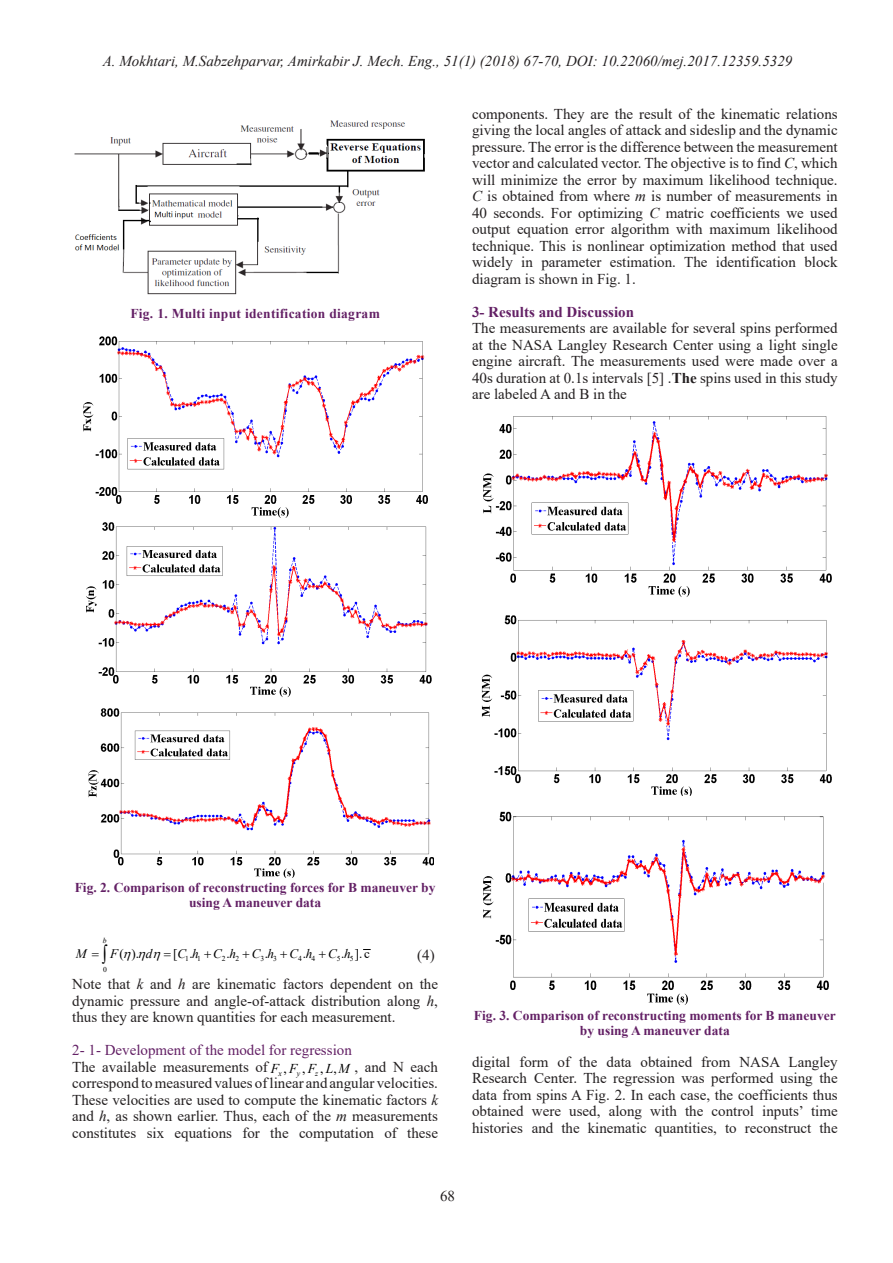
<style>
.page{position:relative;width:893px;height:1263px;background:#fff}
.page>*{position:absolute;margin:0;border:0;box-sizing:border-box;transform-origin:0 0}
.Normal_Text{font:15px/16.5px "Times New Roman";color:#231f20;text-align:justify}
.t1{font:italic 15px "Times New Roman";color:#231f20}
.t2{font:15px "Times New Roman";color:#632065}
.t3{font:700 15px "Times New Roman";color:#632065}
.Captions__Figures__d{font:700 13.5px/15px "Times New Roman";color:#632065;text-align:center}
.Captions__Figures__d-2{font:700 13.5px "Times New Roman";letter-spacing:.02em;color:#632065}
.t4{font:italic 13.5px "Times New Roman";letter-spacing:.73em;color:#000}
.t5{font:13.5px "Times New Roman";color:#000}
.t6{font:13.05px "Times New Roman";color:#000}
.t7{font:italic 13.05px "Times New Roman";letter-spacing:.55em;color:#000}
.t8{font:italic 7.8px "Times New Roman";color:#000}
.t9{font:7.5px "Times New Roman";color:#000}
.t10{font:italic 7.5px "Times New Roman";color:#000}
.s1{font-style:italic}
.s2{font-weight:700}
</style>
<div class="page">
<img style="left:483px;top:416px;width:349px;height:181px">
<img style="left:481px;top:615px;width:351px;height:180px">
<img style="left:483px;top:811px;width:346px;height:194px">
<img style="left:74px;top:120px;width:351px;height:175px">
<img style="left:83px;top:336px;width:345px;height:181px">
<img style="left:86px;top:522px;width:346px;height:175px">
<img style="left:88px;top:708px;width:345px;height:169px">
<p class="t1" style="left:103px;top:51px;width:691px">A. Mokhtari, M.Sabzehparvar, Amirkabir J. Mech. Eng., 51(1) (2018) 67-70, DOI: 10.22060/mej.2017.12359.5329</p>
<p class="Captions__Figures__d-2" style="left:130px;top:304px;width:251px">Fig. 1. Multi input identification diagram</p>
<p class="Normal_Text" style="left:472px;top:105px;width:367px">components. They are the result of the kinematic relations giving the local angles of attack and sideslip and the dynamic pressure. The error is the difference between the measurement vector and calculated vector. The objective is to find <span class="s1">C</span>, which will minimize the error by maximum likelihood technique.<br><span class="s1">C</span> is obtained from where <span class="s1">m</span> is number of measurements in 40 seconds. For optimizing <span class="s1">C</span> matric coefficients we used output equation error algorithm with maximum likelihood technique. This is nonlinear optimization method that used widely in parameter estimation. The identification block diagram is shown in Fig. 1.</p>
<p class="t3" style="left:472px;top:301px;width:164px">3- Results and Discussion</p>
<p class="Normal_Text" style="left:472px;top:320px;width:367px">The measurements are available for several spins performed at the NASA Langley Research Center using a light single engine aircraft. The measurements used were made over a 40s duration at 0.1s intervals [5] .<span class="s2">The</span> spins used in this study are labeled A and B in the</p>
<p class="Captions__Figures__d" style="left:75px;top:880px;width:362px">Fig. 2. Comparison of reconstructing forces for B maneuver by using A maneuver data</p>
<p class="t10" style="left:103px;top:935px;width:5px">b</p>
<p class="t7" style="left:76px;top:944px;width:12px">M</p>
<p class="t7" style="left:146px;top:944px;width:8px">d</p>
<p class="t7" style="left:177px;top:944px;width:175px">Ch Ch Ch Ch Ch</p>
<p class="Normal_Text" style="left:72px;top:975px;width:367px">Note that <span class="s1">k</span> and <span class="s1">h</span> are kinematic factors dependent on the dynamic pressure and angle-of-attack distribution along <span class="s1">h</span>, thus they are known quantities for each measurement.</p>
<p class="t2" style="left:72px;top:1040px;width:281px">2- 1- Development of the model for regression</p>
<p class="Normal_Text" style="left:72px;top:1058px;width:197px">The available measurements of</p>
<p class="t5" style="left:284px;top:1059px;width:55px">,,,,</p>
<p class="t6" style="left:110px;top:944px;width:30px"><span class="s1">F</span>( ).</p>
<p class="t6" style="left:173px;top:944px;width:21px">[ .</p>
<p class="t6" style="left:227px;top:944px;width:5px">.</p>
<p class="t6" style="left:265px;top:944px;width:5px">.</p>
<p class="t6" style="left:303px;top:944px;width:5px">.</p>
<p class="t6" style="left:341px;top:944px;width:30px">. ].c</p>
<p class="t9" style="left:185px;top:953px;width:17px">1 1</p>
<p class="t9" style="left:222px;top:953px;width:5px">2</p>
<p class="t9" style="left:235px;top:953px;width:5px">2</p>
<p class="t9" style="left:260px;top:953px;width:18px">3 3</p>
<p class="t9" style="left:298px;top:953px;width:5px">4</p>
<p class="t9" style="left:312px;top:953px;width:5px">4</p>
<p class="t9" style="left:337px;top:953px;width:18px">5 5</p>
<p class="Normal_Text" style="left:417px;top:946px;width:19px">(4)</p>
<p class="t9" style="left:103px;top:964px;width:5px">0</p>
<p class="Normal_Text" style="left:72px;top:1058px;width:367px;text-indent:282px">, and N each correspond to measured values of linear and angular velocities.<br>These velocities are used to compute the kinematic factors <span class="s1">k </span>and <span class="s1">h</span>, as shown earlier. Thus, each of the <span class="s1">m</span> measurements constitutes six equations for the computation of these</p>
<p class="t4" style="left:271px;top:1059px;width:80px">FFFLM</p>
<p class="t8" style="left:278px;top:1068px;width:5px">x</p>
<p class="t8" style="left:297px;top:1068px;width:5px">y</p>
<p class="t8" style="left:315px;top:1068px;width:5px">z</p>
<p class="Captions__Figures__d" style="left:474px;top:1008px;width:363px">Fig. 3. Comparison of reconstructing moments for B maneuver by using A maneuver data</p>
<p class="Normal_Text" style="left:472px;top:1053px;width:367px">digital form of the data obtained from NASA Langley Research Center. The regression was performed using the data from spins A Fig. 2. In each case, the coefficients thus obtained were used, along with the control inputs’ time histories and the kinematic quantities, to reconstruct the</p>
<p class="Normal_Text" style="left:440px;top:1187px;width:16px">68</p>
</div>
